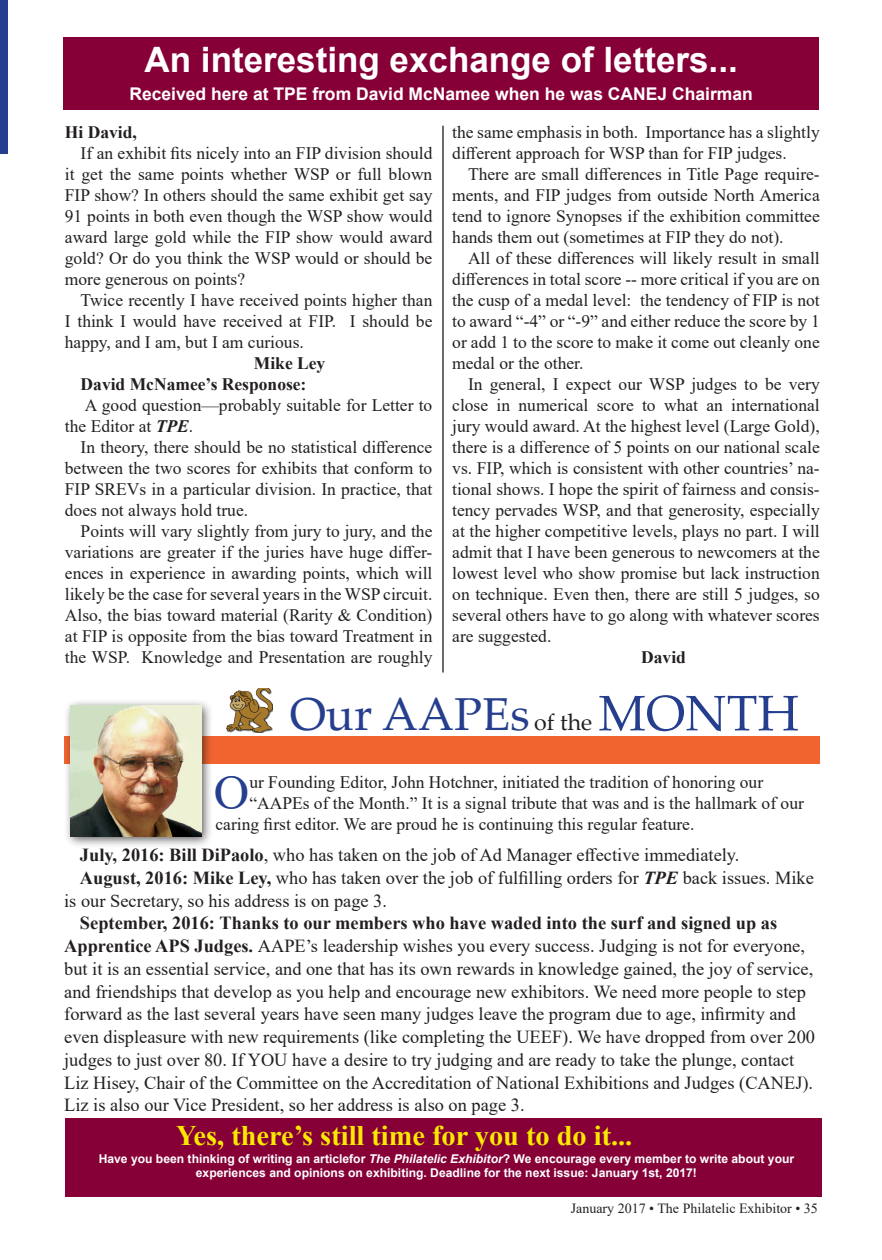
<style>
.page{position:relative;width:882px;height:1260px;background:#fff}
.page>*{position:absolute;margin:0;border:0;box-sizing:border-box;transform-origin:0 0}
.t1{font:50.05px "Palatino Linotype";color:#253f8e}
.t2{font:49.18px "Times New Roman";color:#253f8e}
.t3{font:46.2px "Palatino Linotype";color:#253f8e}
.t4{font:700 35px "Arial";color:#fff}
.t5{font:700 28.35px "Times New Roman";color:#f9e801}
.t6{font:23.1px "Palatino Linotype";color:#231f20}
.t7{font:18.38px/22.8px "Times New Roman";color:#231f20}
.t8{font:17.5px/21px "Times New Roman";color:#231f20;text-align:justify}
.t9{font:700 17.5px "Arial";color:#fff}
.t10{font:700 17.5px "Times New Roman";color:#231f20}
.t11{font:14px "Times New Roman";color:#231f20}
.t12{font:700 12.08px "Arial";color:#fff}
.s1{font-weight:700;font-style:italic}
.s2{font-weight:700}
.s3{font-style:italic}
</style>
<div class="page">
<div style="left:0;top:0;width:8px;height:154px;background:#253f8e"></div>
<div style="left:64px;top:736px;width:756px;height:28px;background:#f2642f"></div>
<img style="left:226px;top:688px;width:46px;height:45px">
<div style="left:64px;top:699px;width:149px;height:149px;background:#231f20;opacity:.75"></div>
<img style="left:71px;top:706px;width:130px;height:130px">
<div style="left:63px;top:37px;width:756px;height:73px;background:#860037"></div>
<hr style="left:442px;top:126px;width:2px;height:547px;background:#231f20">
<div style="left:65px;top:1119px;width:757px;height:78px;background:#860037"></div>
<p class="t4" style="left:145px;top:35px;width:595px">An interesting exchange of letters...</p>
<p class="t9" style="left:129px;top:82px;width:625px">Received here at TPE from David McNamee when he was CANEJ Chairman</p>
<p class="t10" style="left:65px;top:119px;width:73px">Hi David,</p>
<p class="t8" style="left:65px;top:142px;width:369px;text-indent:16px">If an exhibit fits nicely into an FIP division should it get the same points whether WSP or full blown FIP show? In others should the same exhibit get say 91 points in both even though the WSP show would award large gold while the FIP show would award gold? Or do you think the WSP would or should be more generous on points?</p>
<p class="t8" style="left:65px;top:289px;width:369px;text-indent:16px">Twice recently I have received points higher than I think I would have received at FIP. I should be happy, and I am, but I am curious.</p>
<p class="t10" style="left:254px;top:350px;width:73px">Mike Ley</p>
<p class="t10" style="left:81px;top:371px;width:227px">David McNamee’s Responose:</p>
<p class="t8" style="left:65px;top:394px;width:369px;text-indent:20px">A good question—probably suitable for Letter to the Editor at <span class="s1">TPE</span>.</p>
<p class="t8" style="left:65px;top:436px;width:369px;text-indent:16px">In theory, there should be no statistical difference between the two scores for exhibits that conform to FIP SREVs in a particular division. In practice, that does not always hold true.</p>
<p class="t8" style="left:65px;top:520px;width:369px;text-indent:16px">Points will vary slightly from jury to jury, and the variations are greater if the juries have huge differ&shy;ences in experience in awarding points, which will likely be the case for several years in the WSP circuit.<br>Also, the bias toward material (Rarity &amp; Condition) at FIP is opposite from the bias toward Treatment in the WSP. Knowledge and Presentation are roughly</p>
<p class="t8" style="left:452px;top:121px;width:369px">the same emphasis in both. Importance has a slightly different approach for WSP than for FIP judges.</p>
<p class="t8" style="left:452px;top:163px;width:369px;text-indent:16px">There are small differences in Title Page require&shy;ments, and FIP judges from outside North America tend to ignore Synopses if the exhibition committee hands them out (sometimes at FIP they do not).</p>
<p class="t8" style="left:452px;top:247px;width:369px;text-indent:16px">All of these differences will likely result in small differences in total score -- more critical if you are on the cusp of a medal level: the tendency of FIP is not to award “-4” or “-9” and either reduce the score by 1 or add 1 to the score to make it come out cleanly one medal or the other.</p>
<p class="t8" style="left:452px;top:373px;width:369px;text-indent:16px">In general, I expect our WSP judges to be very close in numerical score to what an international jury would award. At the highest level (Large Gold), there is a difference of 5 points on our national scale vs. FIP, which is consistent with other countries’ na&shy;tional shows. I hope the spirit of fairness and consis&shy;tency pervades WSP, and that generosity, especially at the higher competitive levels, plays no part. I will admit that I have been generous to newcomers at the lowest level who show promise but lack instruction on technique. Even then, there are still 5 judges, so several others have to go along with whatever scores are suggested.</p>
<p class="t10" style="left:641px;top:644px;width:46px">David</p>
<p class="t1" style="left:598px;top:678px;width:202px">MONTH</p>
<p class="t3" style="left:290px;top:681px;width:241px">Our AAPEs</p>
<p class="t6" style="left:534px;top:706px;width:60px">of the</p>
<p class="t2" style="left:214px;top:758px;width:37px">O</p>
<p class="t8" style="left:249px;top:771px;width:515px">ur Founding Editor, John Hotchner, initiated the tradition of honoring our</p>
<p class="t8" style="left:249px;top:792px;width:556px">“AAPEs of the Month.” It is a signal tribute that was and is the hallmark of our</p>
<p class="t8" style="left:216px;top:813px;width:480px">caring first editor. We are proud he is continuing this regular feature.</p>
<p class="t7" style="left:80px;top:843px;width:661px"><span class="s2">July, 2016: Bill DiPaolo</span>, who has taken on the job of Ad Manager effective immediately.</p>
<p class="t7" style="left:64px;top:866px;width:751px;text-indent:16px"><span class="s2">August, 2016: Mike Ley,</span> who has taken over the job of fulfilling orders for <span class="s1">TPE</span> back issues. Mike is our Secretary, so his address is on page 3.</p>
<p class="t7" style="left:64px;top:911px;width:752px;text-indent:16px"><span class="s2">September, 2016: Thanks to our members who have waded into the surf and signed up as Apprentice APS Judges.</span> AAPE’s leadership wishes you every success. Judging is not for everyone, but it is an essential service, and one that has its own rewards in knowledge gained, the joy of service, and friendships that develop as you help and encourage new exhibitors. We need more people to step forward as the last several years have seen many judges leave the program due to age, infirmity and even displeasure with new requirements (like completing the UEEF). We have dropped from over 200 judges to just over 80. If YOU have a desire to try judging and are ready to take the plunge, contact Liz Hisey, Chair of the Committee on the Accreditation of National Exhibitions and Judges (CANEJ).<br>Liz is also our Vice President, so her address is also on page 3.</p>
<p class="t5" style="left:176px;top:1115px;width:458px">Yes, there’s still time for you to do it...</p>
<p class="t12" style="left:99px;top:1150px;width:697px">Have you been thinking of writing an articlefor <span class="s3">The Philatelic Exhibitor</span>? We encourage every member to write about your</p>
<p class="t12" style="left:196px;top:1165px;width:503px">experiences and opinions on exhibiting. Deadline for the next issue: January 1st, 2017!</p>
<p class="t11" style="left:571px;top:1198px;width:249px">January 2017 • The Philatelic Exhibitor • 35</p>
</div>
